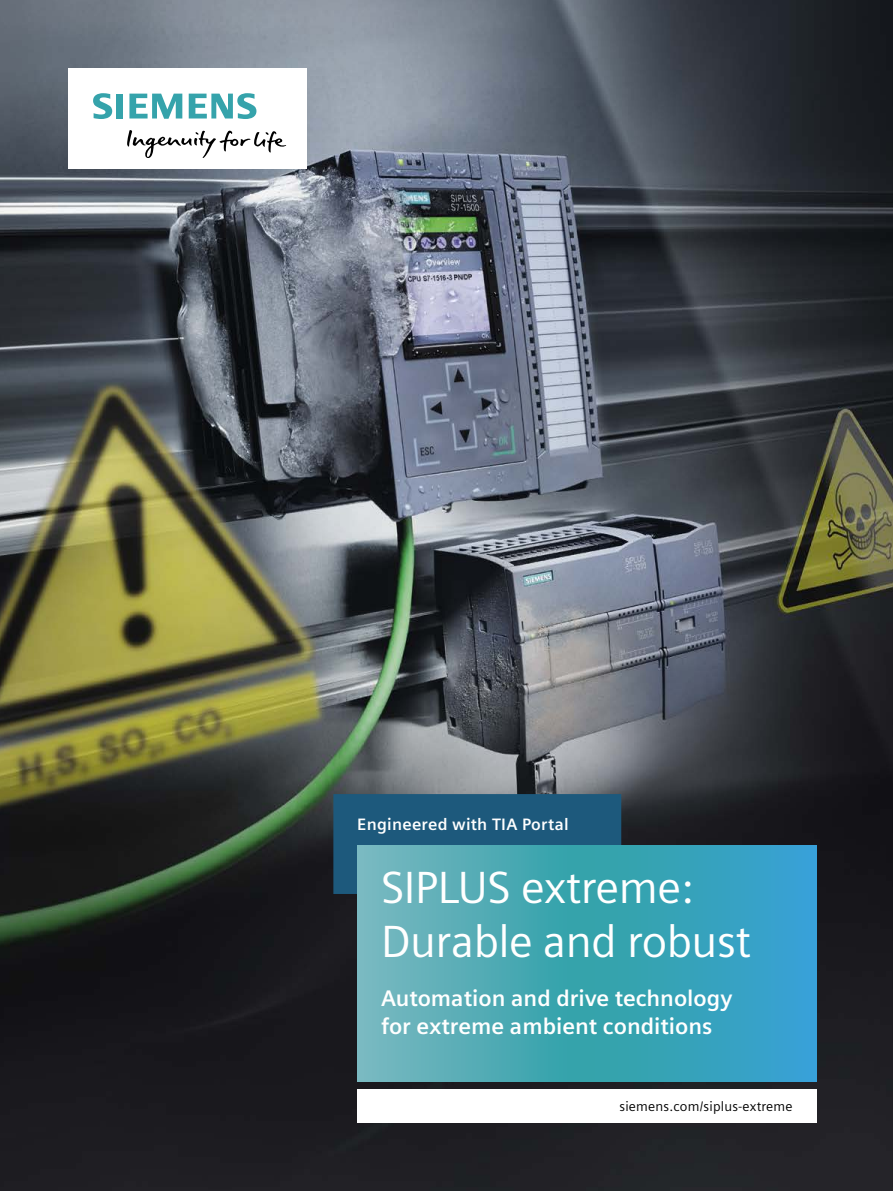
<style>
.page{position:relative;width:893px;height:1191px;background:#fff}
.page>*{position:absolute;margin:0;border:0;box-sizing:border-box;transform-origin:0 0}
.t1{font:45px/54px "Siemens Sans Global";letter-spacing:-.01em;color:#fff}
.t2{font:700 22.5px/27.6px "Siemens Sans Global";color:#fff}
.t3{font:700 16.5px "Siemens Sans Global";letter-spacing:.015em;color:#fff}
.t4{font:13.5px "Siemens Sans Global";letter-spacing:.015em;color:#000}
</style>
<div class="page">
<img style="left:0;top:0;width:893px;height:1191px">
<div style="left:357px;top:1089px;width:459px;height:34px;background:#fff"></div>
<div style="left:68px;top:68px;width:238px;height:101px;background:#fff"></div>
<svg style="left:127px;top:130px;width:159px;height:28px"></svg>
<svg style="left:93px;top:93px;width:30px;height:26px"></svg>
<svg style="left:129px;top:94px;width:53px;height:25px"></svg>
<svg style="left:189px;top:93px;width:67px;height:26px"></svg>
<div style="left:333px;top:794px;width:288px;height:100px;background:#1d597c"></div>
<svg style="left:357px;top:846px;width:459px;height:235px;background:#46a7b9"></svg>
<p class="t3" style="left:357px;top:814px;width:213px">Engineered with TIA Portal</p>
<h1 class="t1" style="left:381px;top:862px;width:372px">SIPLUS extreme:<br>Durable and robust</h1>
<p class="t2" style="left:381px;top:984px;width:353px">Automation and drive technology for extreme ambient conditions</p>
<p class="t4" style="left:619px;top:1096px;width:175px">siemens.com/siplus-extreme</p>
</div>
